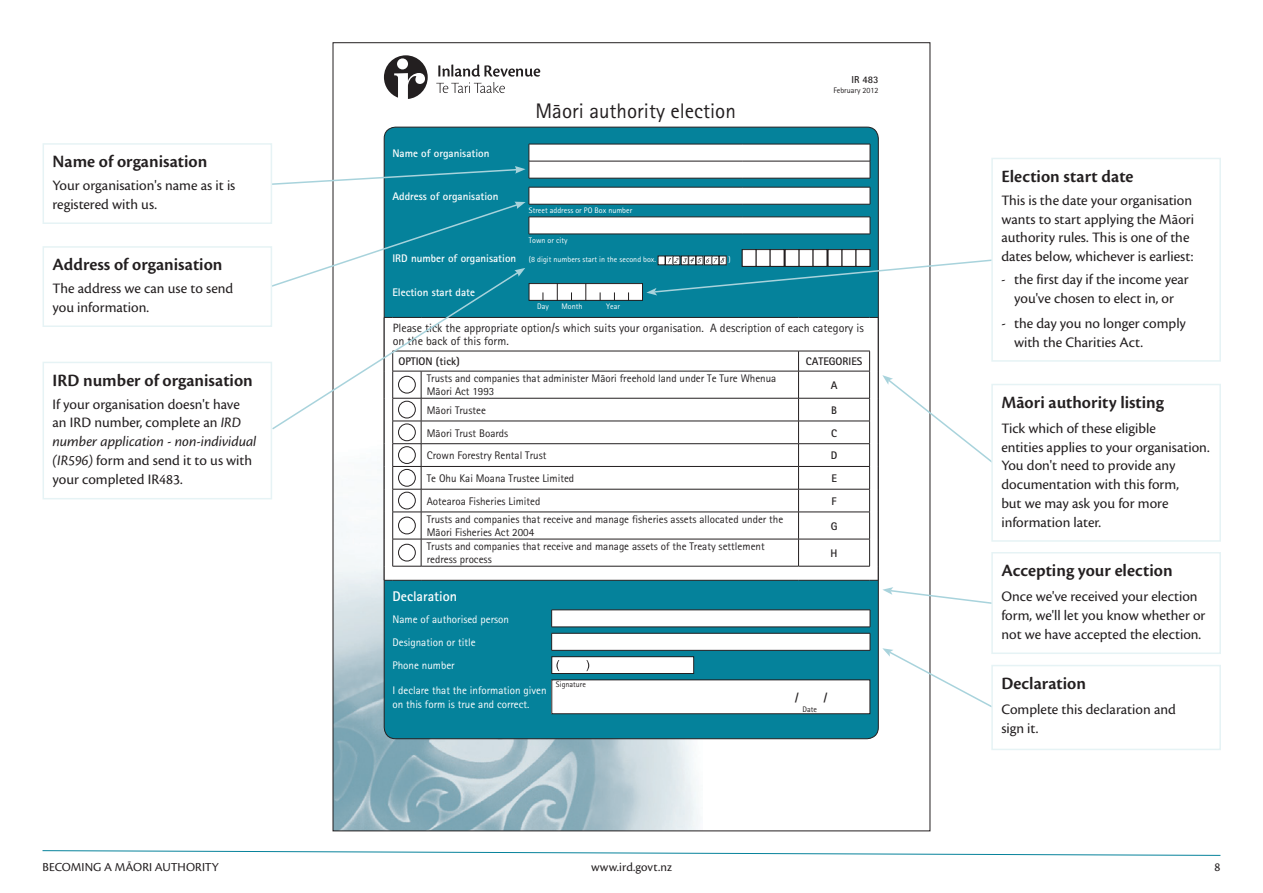
<style>
.page{position:relative;width:1263px;height:893px;background:#fff}
.page>*{position:absolute;margin:0;border:0;box-sizing:border-box;transform-origin:0 0}
.t1{font:21px "Rotis Sans Foreshore Roman";color:#231f20}
.t2{font:600 18px "Cronos Pro";color:#231f20}
.Body_Text_1_5mm{font:15px/18.8px "Cronos Pro";color:#231f20}
.Body_Text_0mm{font:15px/18.8px "Cronos Pro";color:#231f20}
.Bullet_1_5mm{font:15px/18.8px "Cronos Pro";color:#231f20;text-align:center}
.t3{font:700 14.1px "Rotis Sans Foreshore";color:#fff}
.t4{font:12.75px "Cronos Pro";color:#231f20}
.t5{font:12px/13px "Rotis Sans Foreshore Roman";color:#231f20}
.t6{font:11.1px/13px "Rotis Sans Foreshore Roman";color:#231f20}
.t7{font:11.1px/23.4px "Rotis Sans Foreshore Roman";color:#fff}
.t8{font:700 11.1px "Rotis Sans Foreshore";color:#fff}
.t9{font:700 11.1px "Rotis Sans Foreshore";color:#231f20}
.t10{font:700 10.05px "Rotis Sans Foreshore";color:#231f20}
.t11{font:7.95px "Rotis Sans Foreshore Roman";color:#fff}
.t12{font:7.95px "Rotis Sans Foreshore Roman";color:#231f20}
.s1{font-style:italic}
.s2{font-family:"Rotis Sans Foreshore";font-weight:700;font-size:11.1px}
</style>
<div class="page">
<svg style="left:42px;top:850px;width:1179px;height:6px"></svg>
<img style="left:335px;top:581px;width:368px;height:248px">
<div style="left:384px;top:127px;width:494px;height:612px;background:#05829b;border-radius:11px"></div>
<svg style="left:436px;top:65px;width:104px;height:28px"></svg>
<svg style="left:384px;top:55px;width:44px;height:44px"></svg>
<svg style="left:551px;top:610px;width:320px;height:40px;background:#cddee1"></svg>
<hr style="left:551px;top:650px;width:319px;height:1px;background:#231f20">
<div style="left:552px;top:657px;width:142px;height:16px;background:#fff"></div>
<div style="left:552px;top:657px;width:142px;height:17px;border:1px solid #231f20"></div>
<svg style="left:556px;top:660px;width:3px;height:11px"></svg>
<svg style="left:586px;top:660px;width:3px;height:11px"></svg>
<div style="left:552px;top:680px;width:318px;height:34px;background:#fff"></div>
<div style="left:552px;top:680px;width:318px;height:34px;border:1px solid #231f20"></div>
<svg style="left:882px;top:648px;width:109px;height:61px"></svg>
<svg style="left:882px;top:587px;width:109px;height:18px"></svg>
<div style="left:991px;top:158px;width:230px;height:204px;border:2px solid #e6f3f5"></div>
<div style="left:991px;top:384px;width:230px;height:158px;border:2px solid #e6f3f5"></div>
<div style="left:991px;top:552px;width:230px;height:102px;border:2px solid #e6f3f5"></div>
<div style="left:991px;top:665px;width:230px;height:85px;border:2px solid #e6f3f5"></div>
<svg style="left:269px;top:144px;width:725px;height:437px"></svg>
<div style="left:43px;top:143px;width:229px;height:81px;border:2px solid #e6f3f5"></div>
<div style="left:43px;top:246px;width:229px;height:81px;border:2px solid #e6f3f5"></div>
<div style="left:43px;top:362px;width:229px;height:137px;border:2px solid #e6f3f5"></div>
<h4 class="t2" style="left:53px;top:151px;width:156px">Name of organisation</h4>
<p class="Body_Text_1_5mm" style="left:53px;top:176px;width:184px">Your organisation's name as it is registered with us.</p>
<h4 class="t2" style="left:53px;top:254px;width:172px">Address of organisation</h4>
<p class="Body_Text_1_5mm" style="left:53px;top:279px;width:182px">The address we can use to send you information.</p>
<h4 class="t2" style="left:53px;top:370px;width:202px">IRD number of organisation</h4>
<p class="Body_Text_1_5mm" style="left:53px;top:395px;width:205px">If your organisation doesn't have an IRD number, complete an <span class="s1">IRD number application - non-individual (IR596)</span> form and send it to us with your completed IR483.</p>
<p class="t8" style="left:392px;top:146px;width:99px">Name of organisation</p>
<p class="t8" style="left:392px;top:189px;width:107px">Address of organisation</p>
<p class="t1" style="left:535px;top:99px;width:202px">Mäori authority election</p>
<p class="t10" style="left:851px;top:73px;width:29px">IR 483</p>
<p class="t12" style="left:833px;top:85px;width:47px">February 2012</p>
<p class="t11" style="left:529px;top:206px;width:105px">Street address or PO Box number</p>
<p class="t11" style="left:529px;top:235px;width:40px">Town or city</p>
<p class="t11" style="left:392px;top:255px;width:265px"><span class="s2">IRD number of organisation</span> (8 digit numbers start in the second box.</p>
<p class="t11" style="left:728px;top:255px;width:4px">)</p>
<p class="t8" style="left:392px;top:286px;width:84px">Election start date</p>
<p class="t11" style="left:537px;top:302px;width:13px">Day</p>
<p class="t11" style="left:562px;top:302px;width:22px">Month</p>
<p class="t11" style="left:606px;top:302px;width:15px">Year</p>
<p class="t5" style="left:393px;top:322px;width:473px">Please tick the appropriate option/s which suits your organisation. A description of each category is on the back of this form.</p>
<p class="t9" style="left:398px;top:355px;width:63px">OPTION (tick)</p>
<p class="t9" style="left:806px;top:355px;width:58px">CATEGORIES</p>
<p class="t6" style="left:427px;top:372px;width:351px">Trusts and companies that administer Mäori freehold land under Te Ture Whenua<br>Mäori Act 1993</p>
<p class="t9" style="left:831px;top:378px;width:8px">A</p>
<p class="t6" style="left:427px;top:403px;width:61px">Mäori Trustee</p>
<p class="t9" style="left:831px;top:403px;width:7px">B</p>
<p class="t6" style="left:427px;top:426px;width:83px">Mäori Trust Boards</p>
<p class="t9" style="left:831px;top:426px;width:7px">C</p>
<p class="t6" style="left:427px;top:449px;width:121px">Crown Forestry Rental Trust</p>
<p class="t9" style="left:831px;top:449px;width:8px">D</p>
<p class="t6" style="left:427px;top:472px;width:149px">Te Ohu Kai Moana Trustee Limited</p>
<p class="t9" style="left:831px;top:471px;width:7px">E</p>
<p class="t6" style="left:427px;top:494px;width:115px">Aotearoa Fisheries Limited</p>
<p class="t9" style="left:831px;top:494px;width:7px">F</p>
<p class="t6" style="left:427px;top:513px;width:358px">Trusts and companies that receive and manage fisheries assets allocated under the<br>Mäori Fisheries Act 2004</p>
<p class="t9" style="left:831px;top:519px;width:8px">G</p>
<p class="t6" style="left:427px;top:540px;width:339px">Trusts and companies that receive and manage assets of the Treaty settlement redress process</p>
<p class="t9" style="left:831px;top:546px;width:8px">H</p>
<p class="t3" style="left:392px;top:588px;width:66px">Declaration</p>
<p class="t7" style="left:392px;top:607px;width:118px">Name of authorised person<br>Designation or title<br>Phone number</p>
<p class="t7" style="left:392px;top:684px;width:156px;line-height:13px">I declare that the information given on this form is true and correct.</p>
<p class="t9" style="left:795px;top:690px;width:5px">/</p>
<p class="t9" style="left:824px;top:690px;width:5px">/</p>
<p class="t12" style="left:556px;top:679px;width:32px">Signature</p>
<p class="t12" style="left:803px;top:705px;width:16px">Date</p>
<h4 class="t2" style="left:1001px;top:166px;width:134px">Election start date</h4>
<p class="Body_Text_0mm" style="left:1001px;top:191px;width:194px">This is the date your organisation wants to start applying the Māori authority rules. This is one of the dates below, whichever is earliest:</p>
<p class="Bullet_1_5mm" style="left:1001px;top:270px;width:189px"><span class="s1">-</span> the first day if the income year you've chosen to elect in, or</p>
<p class="Bullet_1_5mm" style="left:1014px;top:314px;width:173px;text-align:left;text-indent:-13px">- the day you no longer comply with the Charities Act.</p>
<h4 class="t2" style="left:1001px;top:392px;width:164px">Māori authority listing</h4>
<p class="Body_Text_1_5mm" style="left:1001px;top:419px;width:210px">Tick which of these eligible<br>entities applies to your organisation.<br>You don't need to provide any documentation with this form,<br>but we may ask you for more information later.</p>
<h4 class="t2" style="left:1001px;top:560px;width:173px">Accepting your election</h4>
<p class="Body_Text_1_5mm" style="left:1001px;top:587px;width:206px">Once we've received your election form, we'll let you know whether or not we have accepted the election.</p>
<h4 class="t2" style="left:1001px;top:673px;width:86px">Declaration</h4>
<p class="Body_Text_1_5mm" style="left:1001px;top:700px;width:176px">Complete this declaration and sign it.</p>
<p class="t4" style="left:43px;top:860px;width:178px">BECOMING A MĀORI AUTHORITY</p>
<p class="t4" style="left:591px;top:860px;width:82px">www.ird.govt.nz</p>
<p class="t4" style="left:1214px;top:860px;width:7px">8</p>
</div>
